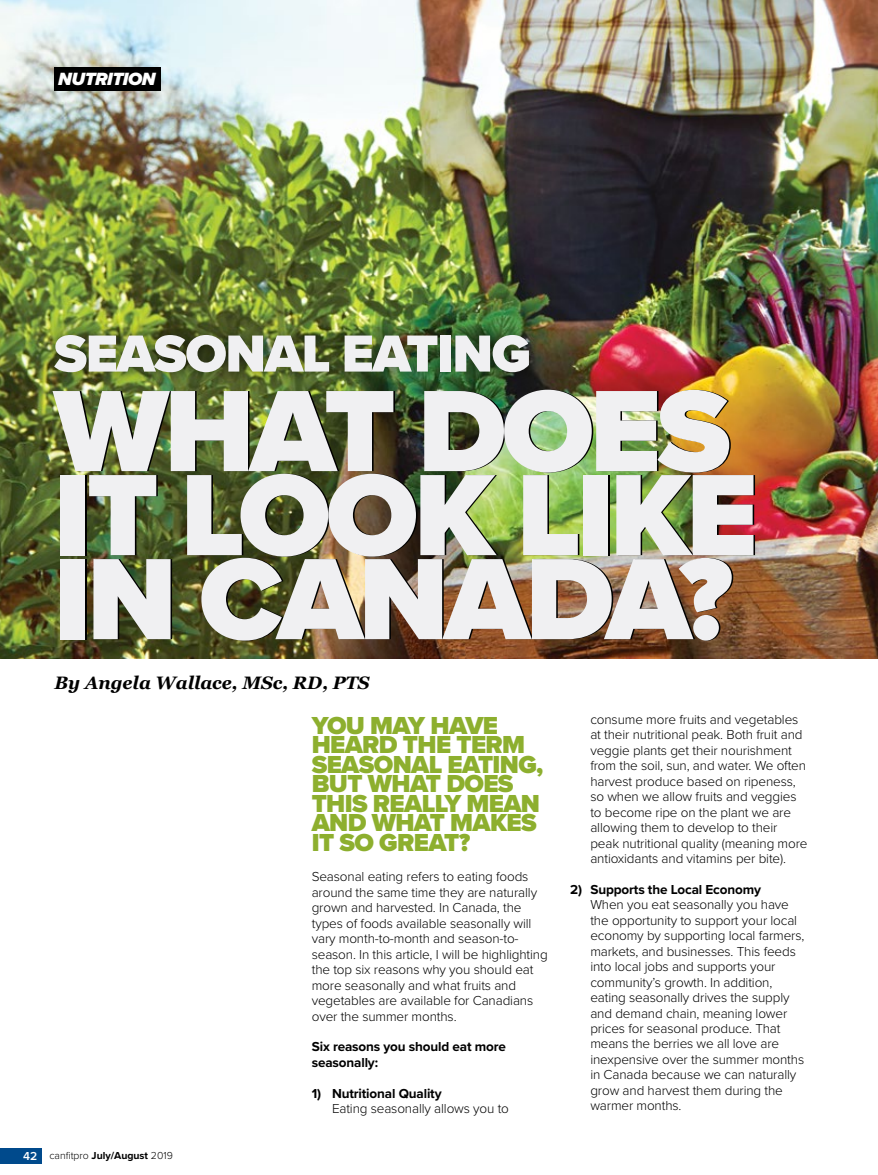
<style>
.page{position:relative;width:878px;height:1175px;background:#fff}
.page>*{position:absolute;margin:0;border:0;box-sizing:border-box;transform-origin:0 0}
.t1{font:900 120px "Proxima Nova";letter-spacing:-.035em;color:#f0f0f2}
.t2{font:900 54px "Proxima Nova";letter-spacing:-.025em;color:#f0f0f2}
.t3{font:900 25.5px/19.5px "Proxima Nova";letter-spacing:-.025em;color:#8daf2e}
.t4{font:italic 900 18.3px "Proxima Nova";letter-spacing:-.025em;color:#fff}
.t5{font:italic 700 18px "Georgia";color:#000}
.t6{font:300 13.5px/15.5px "Proxima Nova";letter-spacing:-.01em;color:#000}
.t7{font:700 13.5px/15.5px "Proxima Nova";letter-spacing:-.01em;color:#000}
.t8{font:300 10.5px "Proxima Nova";color:#000}
.s1{font-weight:600;font-size:12px;color:#fff}
.s2{font-weight:700}
</style>
<div class="page">
<img style="left:0;top:0;width:878px;height:658px">
<div style="left:54px;top:67px;width:106px;height:23px;background:#000"></div>
<div style="left:41px;top:320px;width:503px;height:67px;background:#000;opacity:.55"></div>
<div style="left:0;top:1147px;width:42px;height:16px;background:#004a8c"></div>
<h3 class="t4" style="left:58px;top:65px;width:99px">NUTRITION</h3>
<h2 class="t2" style="left:54px;top:313px;width:478px">SEASONAL EATING</h2>
<h1 class="t1" style="left:54px;top:341px;width:678px">WHAT DOES</h1>
<h1 class="t1" style="left:54px;top:425px;width:705px">IT LOOK LIKE</h1>
<h1 class="t1" style="left:54px;top:509px;width:680px">IN CANADA?</h1>
<h3 class="t5" style="left:55px;top:671px;width:316px">By Angela Wallace, MSc, RD, PTS</h3>
<p class="t8" style="left:23px;top:1147px;width:151px"><span class="s1">42</span> canfitpro <span class="s2">July/August</span> 2019</p>
<h3 class="t3" style="left:312px;top:715px;width:233px">YOU MAY HAVE<br>HEARD THE TERM<br>SEASONAL EATING,<br>BUT WHAT DOES<br>THIS REALLY MEAN<br>AND WHAT MAKES<br>IT SO GREAT?</h3>
<p class="t6" style="left:312px;top:868px;width:237px">Seasonal eating refers to eating foods around the same time they are naturally grown and harvested. In Canada, the types of foods available seasonally will vary month-to-month and season-to&shy;season. In this article, I will be highlighting the top six reasons why you should eat more seasonally and what fruits and vegetables are available for Canadians over the summer months.</p>
<p class="t7" style="left:312px;top:1038px;width:196px">Six reasons you should eat more seasonally:</p>
<p class="t7" style="left:312px;top:1085px;width:131px">1) Nutritional Quality</p>
<p class="t6" style="left:332px;top:1100px;width:178px">Eating seasonally allows you to</p>
<p class="t6" style="left:590px;top:711px;width:219px">consume more fruits and vegetables at their nutritional peak. Both fruit and veggie plants get their nourishment from the soil, sun, and water. We often harvest produce based on ripeness, so when we allow fruits and veggies to become ripe on the plant we are allowing them to develop to their peak nutritional quality (meaning more antioxidants and vitamins per bite).</p>
<p class="t7" style="left:570px;top:881px;width:192px">2) Supports the Local Economy</p>
<p class="t6" style="left:590px;top:896px;width:215px">When you eat seasonally you have the opportunity to support your local economy by supporting local farmers, markets, and businesses. This feeds into local jobs and supports your community’s growth. In addition, eating seasonally drives the supply and demand chain, meaning lower prices for seasonal produce. That means the berries we all love are inexpensive over the summer months in Canada because we can naturally grow and harvest them during the warmer months.</p>
</div>
